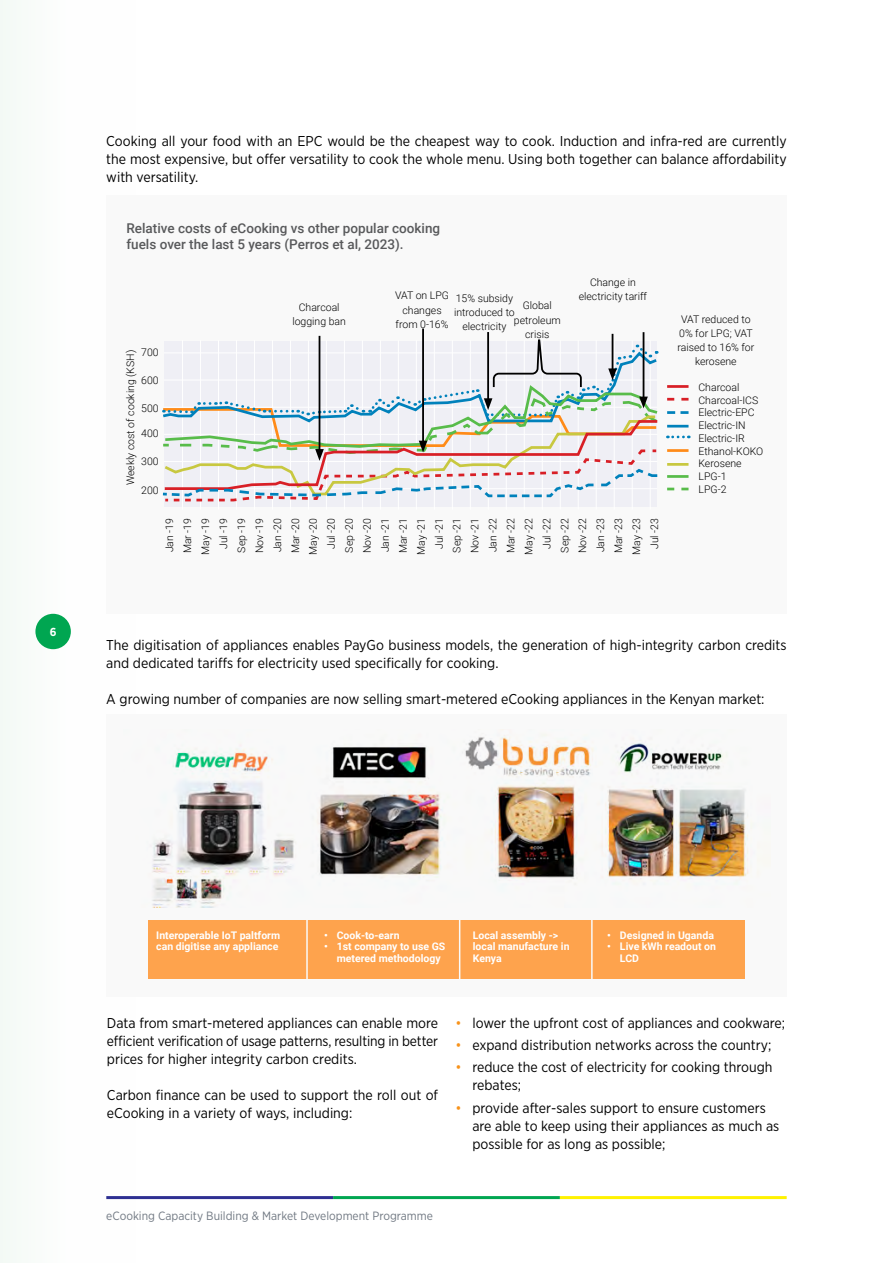
<style>
.page{position:relative;width:893px;height:1263px;background:#fff}
.page>*{position:absolute;margin:0;border:0;box-sizing:border-box;transform-origin:0 0}
.t1{font:14.25px/18px "Gotham Narrow";color:#000}
.t2{font:500 13.5px/16.2px "Roboto";color:#58595b}
.t3{font:12px "Gotham Narrow";color:#717983}
.t4{font:700 11.55px "Gotham Narrow";color:#fff}
.t5{font:300 10.5px/18px "Roboto";color:#000;text-align:center}
.t6{font:700 10.5px/11.7px "Roboto";color:#fff}
.s1{color:#f89219}
</style>
<div class="page">
<hr style="left:106px;top:1196px;width:227px;height:3px;background:#2e3092">
<hr style="left:333px;top:1196px;width:227px;height:3px;background:#00a651">
<hr style="left:560px;top:1196px;width:227px;height:3px;background:#fff200">
<div style="left:35px;top:614px;width:36px;height:35px;background:#00a651;border-radius:50%"></div>
<div style="left:106px;top:714px;width:681px;height:283px;background:#f9f9f9"></div>
<div style="left:106px;top:195px;width:681px;height:419px;background:#f9f9f9"></div>
<img style="left:152px;top:737px;width:597px;height:171px">
<div style="left:149px;top:920px;width:596px;height:58px;background:#fea34d"></div>
<hr style="left:306px;top:915px;width:2px;height:66px;background:#f9f9f9">
<hr style="left:459px;top:915px;width:1px;height:66px;background:#f9f9f9">
<hr style="left:591px;top:915px;width:2px;height:66px;background:#f9f9f9">
<div style="left:164px;top:341px;width:493px;height:166px;background:#efeff5"></div>
<hr style="left:182px;top:340px;width:1px;height:170px;background:#fff">
<hr style="left:200px;top:340px;width:1px;height:170px;background:#fff">
<hr style="left:326px;top:340px;width:1px;height:170px;background:#fff">
<hr style="left:344px;top:340px;width:1px;height:170px;background:#fff">
<hr style="left:542px;top:340px;width:1px;height:170px;background:#fff">
<hr style="left:560px;top:340px;width:1px;height:170px;background:#fff">
<hr style="left:254px;top:340px;width:1px;height:170px;background:#fff">
<hr style="left:272px;top:340px;width:1px;height:170px;background:#fff">
<hr style="left:470px;top:340px;width:1px;height:170px;background:#fff">
<hr style="left:488px;top:340px;width:1px;height:170px;background:#fff">
<hr style="left:398px;top:340px;width:1px;height:170px;background:#fff">
<hr style="left:416px;top:340px;width:1px;height:170px;background:#fff">
<hr style="left:614px;top:340px;width:1px;height:170px;background:#fff">
<hr style="left:632px;top:340px;width:1px;height:170px;background:#fff">
<hr style="left:218px;top:340px;width:1px;height:170px;background:#fff">
<hr style="left:236px;top:340px;width:1px;height:170px;background:#fff">
<hr style="left:362px;top:340px;width:1px;height:170px;background:#fff">
<hr style="left:380px;top:340px;width:1px;height:170px;background:#fff">
<hr style="left:578px;top:340px;width:1px;height:170px;background:#fff">
<hr style="left:596px;top:340px;width:1px;height:170px;background:#fff">
<hr style="left:290px;top:340px;width:1px;height:170px;background:#fff">
<hr style="left:308px;top:340px;width:1px;height:170px;background:#fff">
<hr style="left:506px;top:340px;width:1px;height:170px;background:#fff">
<hr style="left:524px;top:340px;width:1px;height:170px;background:#fff">
<hr style="left:434px;top:340px;width:1px;height:170px;background:#fff">
<hr style="left:452px;top:340px;width:1px;height:170px;background:#fff">
<hr style="left:650px;top:340px;width:1px;height:170px;background:#fff">
<hr style="left:319px;top:336px;width:1px;height:116px;background:#000">
<hr style="left:422px;top:329px;width:2px;height:115px;background:#000">
<hr style="left:487px;top:332px;width:2px;height:69px;background:#000">
<hr style="left:612px;top:334px;width:1px;height:38px;background:#000">
<hr style="left:643px;top:332px;width:1px;height:68px;background:#000">
<svg style="left:162px;top:339px;width:497px;height:163px"></svg>
<hr style="left:667px;top:385px;width:21px;height:3px;background:#d81f26">
<svg style="left:667px;top:398px;width:21px;height:3px"></svg>
<svg style="left:667px;top:411px;width:21px;height:3px"></svg>
<hr style="left:667px;top:425px;width:21px;height:2px;background:#0081bb">
<hr style="left:667px;top:449px;width:21px;height:3px;background:#ff8b18">
<hr style="left:667px;top:475px;width:21px;height:3px;background:#58bc4a">
<hr style="left:667px;top:463px;width:21px;height:3px;background:#c8c840">
<svg style="left:667px;top:488px;width:21px;height:2px"></svg>
<svg style="left:667px;top:436px;width:22px;height:2px"></svg>
<p class="t4" style="left:50px;top:625px;width:8px">6</p>
<p class="t1" style="left:106px;top:131px;width:682px;text-align:justify">Cooking all your food with an EPC would be the cheapest way to cook. Induction and infra-red are currently the most expensive, but offer versatility to cook the whole menu. Using both together can balance affordability with versatility.</p>
<p class="t2" style="left:126px;top:219px;width:315px">Relative costs of eCooking vs other popular cooking fuels over the last 5 years (Perros et al, 2023).</p>
<p class="t5" style="left:141px;top:343px;width:19px">700</p>
<p class="t5" style="left:121px;top:485px;width:137px;rotate:-90deg">Weekly cost of cooking (KSH)</p>
<p class="t5" style="left:141px;top:371px;width:19px">600</p>
<p class="t5" style="left:141px;top:398px;width:19px">500</p>
<p class="t5" style="left:141px;top:424px;width:19px">400</p>
<p class="t5" style="left:141px;top:452px;width:19px">300</p>
<p class="t5" style="left:141px;top:481px;width:19px">200</p>
<p class="t5" style="left:292px;top:300px;width:55px;line-height:14.1px">Charcoal logging ban</p>
<p class="t5" style="left:395px;top:288px;width:55px;line-height:14.1px">VAT on LPG changes from 0-16%</p>
<p class="t5" style="left:454px;top:291px;width:62px;line-height:14.1px">15% subsidy introduced to electricity</p>
<p class="t5" style="left:514px;top:298px;width:48px;line-height:14.1px">Global petroleum crisis</p>
<p class="t5" style="left:579px;top:275px;width:70px;line-height:14.1px">Change in electricity tariff</p>
<p class="t5" style="left:160px;top:555px;width:38px;rotate:-90deg">Jan -19<br>Mar -19<br>May -19<br>Jul -19<br>Sep -19<br>Nov -19<br>Jan -20<br>Mar -20<br>May -20<br>Jul -20<br>Sep -20<br>Nov -20<br>Jan -21<br>Mar -21<br>May -21<br>Jul -21<br>Sep -21<br>Nov -21<br>Jan -22<br>Mar -22<br>May -22<br>Jul -22<br>Sep -22<br>Nov -22<br>Jan -23<br>Mar -23<br>May -23<br>Jul -23</p>
<p class="t5" style="left:677px;top:312px;width:78px;line-height:14.1px">VAT reduced to<br>0% for LPG; VAT raised to 16% for kerosene</p>
<p class="t5" style="left:698px;top:380px;width:66px;line-height:12.8px;text-align:left">Charcoal<br>Charcoal-ICS<br>Electric-EPC<br>Electric-IN<br>Electric-IR<br>Ethanol-KOKO<br>Kerosene<br>LPG-1<br>LPG-2</p>
<p class="t1" style="left:106px;top:635px;width:682px">The digitisation of appliances enables PayGo business models, the generation of high-integrity carbon credits and dedicated tariffs for electricity used specifically for cooking.</p>
<p class="t1" style="left:106px;top:689px;width:660px">A growing number of companies are now selling smart-metered eCooking appliances in the Kenyan market:</p>
<p class="t6" style="left:156px;top:929px;width:125px">Interoperable IoT paltform can digitise any appliance</p>
<p class="t6" style="left:324px;top:929px;width:77px">• Cook-to-earn</p>
<p class="t6" style="left:337px;top:940px;width:110px;text-indent:-13px">• 1st company to use GS metered methodology</p>
<p class="t6" style="left:473px;top:929px;width:98px">Local assembly -&gt; local manufacture in<br>Kenya</p>
<p class="t6" style="left:607px;top:929px;width:108px">• Designed in Uganda</p>
<p class="t6" style="left:620px;top:940px;width:98px;text-indent:-13px">• Live kWh readout on<br>LCD</p>
<p class="t1" style="left:107px;top:1013px;width:333px;text-align:justify">Data from smart-metered appliances can enable more efficient verification of usage patterns, resulting in better prices for higher integrity carbon credits.</p>
<p class="t1" style="left:107px;top:1085px;width:333px">Carbon finance can be used to support the roll out of eCooking in a variety of ways, including:</p>
<p class="t1" style="left:455px;top:1014px;width:331px"><span class="s1">•</span> lower the upfront cost of appliances and cookware;</p>
<p class="t1" style="left:455px;top:1036px;width:317px"><span class="s1">•</span> expand distribution networks across the country;</p>
<p class="t1" style="left:472px;top:1058px;width:302px;text-indent:-17px"><span class="s1">•</span> reduce the cost of electricity for cooking through rebates;</p>
<p class="t1" style="left:472px;top:1098px;width:308px;text-indent:-17px"><span class="s1">•</span> provide after-sales support to ensure customers are able to keep using their appliances as much as possible for as long as possible;</p>
<p class="t3" style="left:106px;top:1208px;width:328px">eCooking Capacity Building &amp; Market Development Programme</p>
</div>
